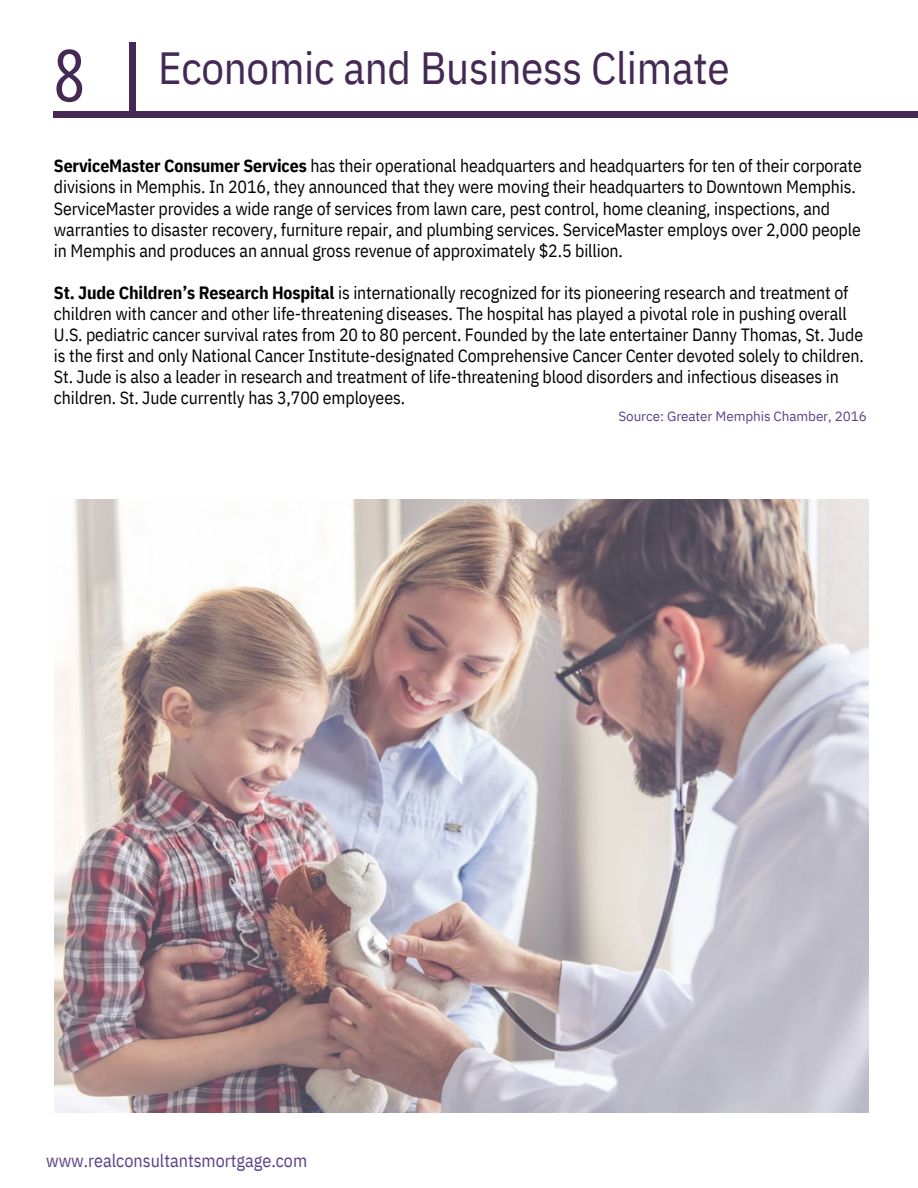
<style>
.page{position:relative;width:918px;height:1188px;background:#fff}
.page>*{position:absolute;margin:0;border:0;box-sizing:border-box;transform-origin:0 0}
.t1{font:72px "Open Sans Condensed";color:#432954}
.t2{font:45px "IBM Plex Sans Cond";letter-spacing:-.005em;color:#432954}
.t3{font:18px "IBM Plex Sans Cond";color:#5b4088}
.t4{font:17.7px/21.1px "IBM Plex Sans Cond";letter-spacing:-.005em;color:#000}
.t5{font:13.5px "IBM Plex Sans";letter-spacing:-.005em;color:#5b4088}
.s1{font-weight:700}
</style>
<div class="page">
<img style="left:54px;top:500px;width:814px;height:613px">
<div style="left:54px;top:112px;width:864px;height:6px;background:#432954"></div>
<div style="left:130px;top:42px;width:6px;height:72px;background:#432954"></div>
<p class="t1" style="left:54px;top:25px;width:32px">8</p>
<p class="t2" style="left:158px;top:38px;width:573px">Economic and Business Climate</p>
<p class="t4" style="left:54px;top:155px;width:809px"><span class="s1">ServiceMaster Consumer Services</span> has their operational headquarters and headquarters for ten of their corporate divisions in Memphis. In 2016, they announced that they were moving their headquarters to Downtown Memphis.<br>ServiceMaster provides a wide range of services from lawn care, pest control, home cleaning, inspections, and warranties to disaster recovery, furniture repair, and plumbing services. ServiceMaster employs over 2,000 people in Memphis and produces an annual gross revenue of approximately $2.5 billion.</p>
<p class="t4" style="left:54px;top:282px;width:811px"><span class="s1">St. Jude Children’s Research Hospital</span> is internationally recognized for its pioneering research and treatment of children with cancer and other life-threatening diseases. The hospital has played a pivotal role in pushing overall U.S. pediatric cancer survival rates from 20 to 80 percent. Founded by the late entertainer Danny Thomas, St. Jude is the first and only National Cancer Institute-designated Comprehensive Cancer Center devoted solely to children.<br>St. Jude is also a leader in research and treatment of life-threatening blood disorders and infectious diseases in children. St. Jude currently has 3,700 employees.</p>
<p class="t5" style="left:618px;top:407px;width:250px">Source: Greater Memphis Chamber, 2016</p>
<p class="t3" style="left:46px;top:1148px;width:263px">www.realconsultantsmortgage.com</p>
</div>
